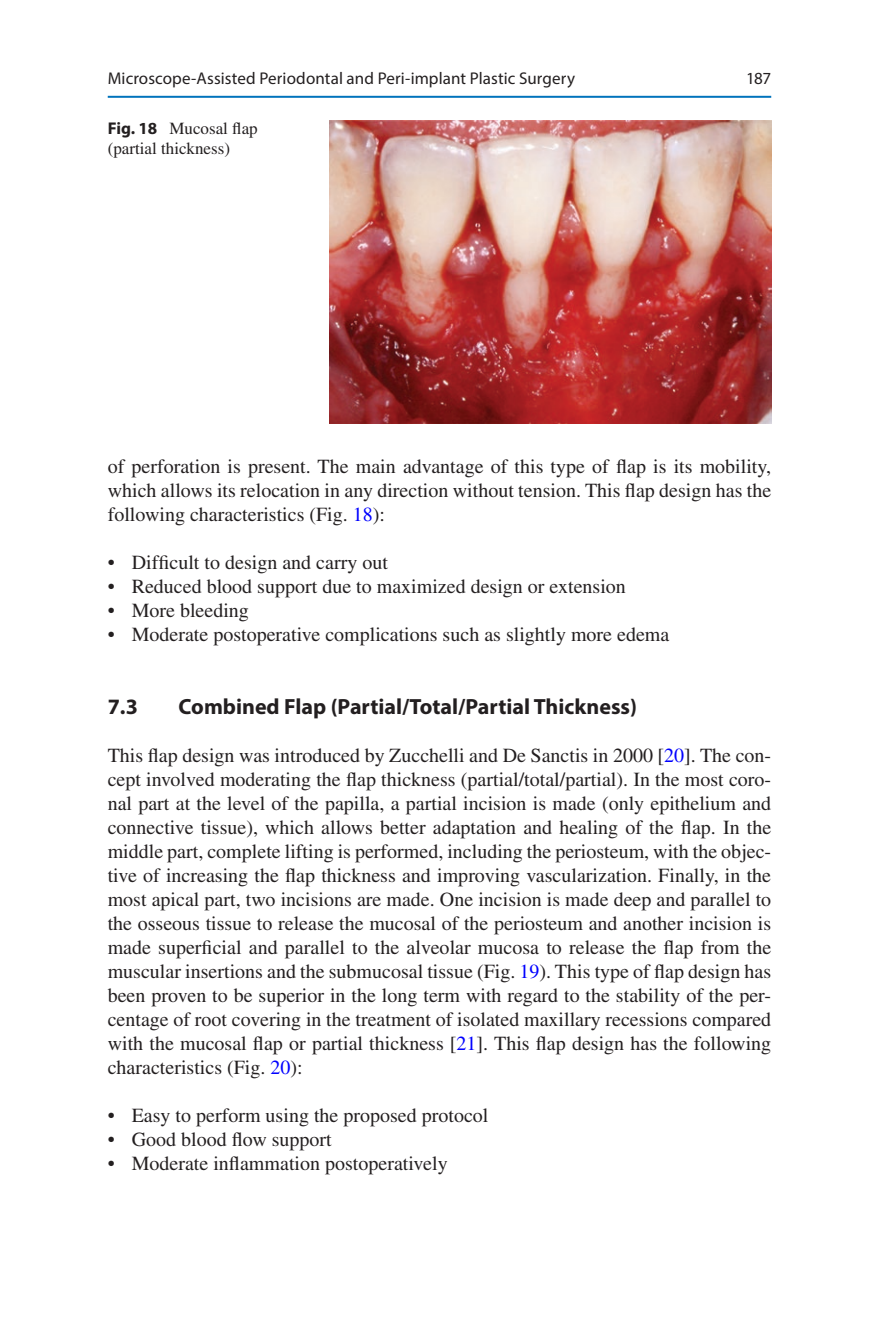
<style>
.page{position:relative;width:879px;height:1333px;background:#fff}
.page>*{position:absolute;margin:0;border:0;box-sizing:border-box;transform-origin:0 0}
._2_hd{font:700 22px "Myriad Pro";color:#231f20}
.Text_flush{font:20px/24px "Times LT Std";color:#231f20;text-align:justify}
.t1{font:17px "Myriad Pro";letter-spacing:.005em;color:#231f20}
.Fig_leg__unjustfied{font:17px/20px "Times LT Std";color:#231f20}
.s1{font-family:"Myriad Pro";font-weight:700}
.s2{color:#00f}
</style>
<div class="page">
<img style="left:329px;top:121px;width:442px;height:302px">
<hr style="left:108px;top:96px;width:663px;height:2px;background:#0073bc">
<p class="t1" style="left:108px;top:68px;width:469px">Microscope-Assisted Periodontal and Peri-implant Plastic Surgery</p>
<p class="Fig_leg__unjustfied" style="left:108px;top:118px;width:152px"><span class="s1">Fig. 18</span> Mucosal flap (partial thickness)</p>
<p class="t1" style="left:746px;top:68px;width:27px">187</p>
<p class="Text_flush" style="left:108px;top:454px;width:665px">of perforation is present. The main advantage of this type of flap is its mobility, which allows its relocation in any direction without tension. This flap design has the following characteristics (Fig. <span class="s2">18</span>):</p>
<p class="Text_flush" style="left:108px;top:550px;width:282px">• Difficult to design and carry out</p>
<p class="Text_flush" style="left:108px;top:574px;width:520px">• Reduced blood support due to maximized design or extension</p>
<p class="Text_flush" style="left:108px;top:598px;width:143px">• More bleeding</p>
<p class="Text_flush" style="left:108px;top:622px;width:563px">• Moderate postoperative complications such as slightly more edema</p>
<h3 class="_2_hd" style="left:108px;top:691px;width:32px">7.3</h3>
<h3 class="_2_hd" style="left:179px;top:691px;width:460px">Combined Flap (Partial/Total/Partial Thickness)</h3>
<p class="Text_flush" style="left:108px;top:742px;width:665px">This flap design was introduced by Zucchelli and De Sanctis in 2000 [<span class="s2">20</span>]. The con&shy;cept involved moderating the flap thickness (partial/total/partial). In the most coro&shy;nal part at the level of the papilla, a partial incision is made (only epithelium and connective tissue), which allows better adaptation and healing of the flap. In the middle part, complete lifting is performed, including the periosteum, with the objec&shy;tive of increasing the flap thickness and improving vascularization. Finally, in the most apical part, two incisions are made. One incision is made deep and parallel to the osseous tissue to release the mucosal of the periosteum and another incision is made superficial and parallel to the alveolar mucosa to release the flap from the muscular insertions and the submucosal tissue (Fig. <span class="s2">19</span>). This type of flap design has been proven to be superior in the long term with regard to the stability of the per&shy;centage of root covering in the treatment of isolated maxillary recessions compared with the mucosal flap or partial thickness [<span class="s2">21</span>]. This flap design has the following characteristics (Fig. <span class="s2">20</span>):</p>
<p class="Text_flush" style="left:108px;top:1102px;width:382px">• Easy to perform using the proposed protocol</p>
<p class="Text_flush" style="left:108px;top:1126px;width:226px">• Good blood flow support</p>
<p class="Text_flush" style="left:108px;top:1150px;width:341px">• Moderate inflammation postoperatively</p>
</div>
